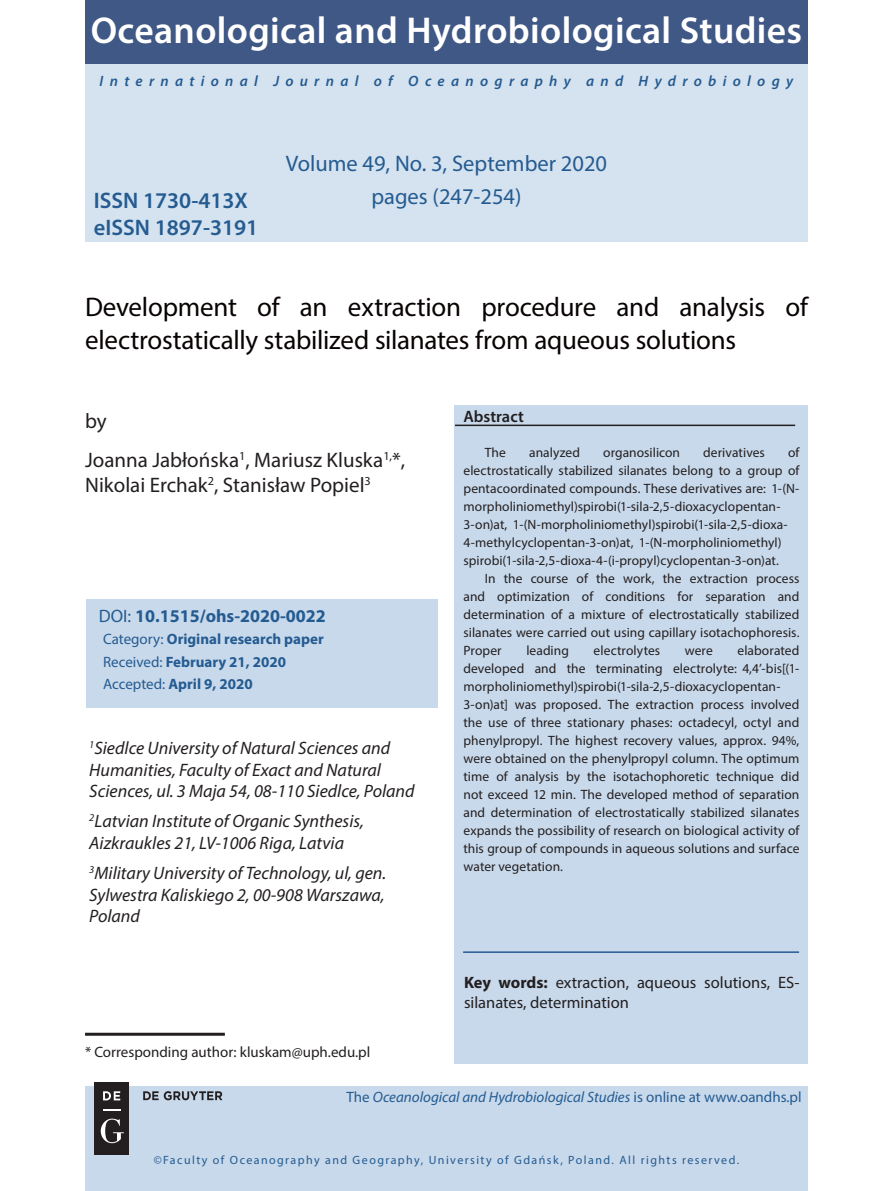
<style>
.page{position:relative;width:893px;height:1191px;background:#fff}
.page>*{position:absolute;margin:0;border:0;box-sizing:border-box;transform-origin:0 0}
.t1{font:600 37.5px "Myriad Pro";letter-spacing:.01em;color:#fff}
.t2{font:27px/32.4px "Myriad Pro";letter-spacing:-.01em;color:#080302}
.t3{font:22.5px "Myriad Pro";color:#245b91}
.t4{font:600 22.5px/27px "Myriad Pro";color:#245b91}
.t5{font:21px/25.2px "Myriad Pro";color:#231f20}
.t6{font:italic 18px/21.6px "Myriad Pro";color:#231f20}
.t7{font:700 18px "Myriad Pro";color:#245b91}
.t8{font:16.5px/19.8px "Myriad Pro";color:#231f20}
.t9{font:600 16.5px "Myriad Pro";color:#231f20}
.t10{font:700 15px/22.5px "Myriad Pro";color:#245b91}
.t11{font:italic 15px "Myriad Pro";color:#245b91}
.t12{font:italic 600 15px "Myriad Pro";letter-spacing:.42em;color:#245b91}
.t13{font:15px "Myriad Pro";color:#231f20}
.t14{font:13.5px/18px "Myriad Pro";letter-spacing:.005em;color:#231f20}
.t15{font:12px "Myriad Pro";letter-spacing:.12em;color:#245b91}
.s1{font-weight:400}
.s2{font-weight:700}
.s3{font-style:normal}
</style>
<div class="page">
<div style="left:85px;top:0;width:723px;height:242px;background:#d5e2ef"></div>
<div style="left:85px;top:1086px;width:723px;height:105px;background:#c8d9eb"></div>
<hr style="left:85px;top:1032px;width:140px;height:3px;background:#231f20">
<div style="left:86px;top:599px;width:351px;height:108px;background:#c8d9eb"></div>
<div style="left:455px;top:405px;width:353px;height:658px;background:#c8d9eb"></div>
<div style="left:94px;top:1082px;width:35px;height:73px;background:#231f20"></div>
<svg style="left:103px;top:1109px;width:17px;height:1px"></svg>
<svg style="left:103px;top:1091px;width:17px;height:9px"></svg>
<svg style="left:101px;top:1118px;width:23px;height:25px"></svg>
<svg style="left:143px;top:1091px;width:79px;height:9px"></svg>
<hr style="left:463px;top:951px;width:336px;height:2px;background:#245b91">
<hr style="left:455px;top:424px;width:340px;height:2px;background:#231f20">
<div style="left:85px;top:0;width:723px;height:64px;background:#405886"></div>
<h1 class="t1" style="left:91px;top:7px;width:713px">Oceanological and Hydrobiological Studies</h1>
<p class="t12" style="left:100px;top:71px;width:695px">International Journal of Oceanography and Hydrobiology</p>
<h3 class="t4" style="left:94px;top:186px;width:166px">ISSN 1730-413X eISSN 1897-3191</h3>
<h3 class="t3" style="left:286px;top:150px;width:323px">Volume 49, No. 3, September 2020</h3>
<h3 class="t3" style="left:371px;top:182px;width:152px">pages (247-254)</h3>
<h2 class="t2" style="left:85px;top:290px;width:724px">Development of an extraction procedure and analysis of electrostatically stabilized silanates from aqueous solutions</h2>
<h3 class="t5" style="left:85px;top:408px;width:23px">by</h3>
<h3 class="t5" style="left:85px;top:446px;width:322px">Joanna Jabłońska<sup>1</sup>, Mariusz Kluska<sup>1,</sup>*,<br>Nikolai Erchak<sup>2</sup>, Stanisław Popiel<sup>3</sup></h3>
<h3 class="t7" style="left:99px;top:604px;width:229px"><span class="s1">DOI:</span> 10.1515/ohs-2020-0022</h3>
<p class="t10" style="left:103px;top:627px;width:222px"><span class="s1">Category:</span> Original research paper<br><span class="s1">Received:</span> February 21, 2020<br><span class="s1">Accepted:</span> April 9, 2020</p>
<h3 class="t6" style="left:89px;top:737px;width:327px"><sup>1</sup>Siedlce University of Natural Sciences and<br>Humanities, Faculty of Exact and Natural<br>Sciences, ul. 3 Maja 54, 08-110 Siedlce, Poland</h3>
<h3 class="t6" style="left:89px;top:810px;width:276px"><sup>2</sup>Latvian Institute of Organic Synthesis,<br>Aizkraukles 21, LV-1006 Riga, Latvia</h3>
<h3 class="t6" style="left:89px;top:862px;width:299px;text-align:justify"><sup>3</sup>Military University of Technology, ul, gen.<br>Sylwestra Kaliskiego 2, 00-908 Warszawa, Poland</h3>
<p class="t13" style="left:85px;top:1042px;width:287px">* Corresponding author: kluskam@uph.edu.pl</p>
<p class="t9" style="left:463px;top:406px;width:62px">Abstract</p>
<p class="t14" style="left:485px;top:443px;width:23px">The</p>
<p class="t14" style="left:529px;top:443px;width:52px">analyzed</p>
<p class="t14" style="left:603px;top:443px;width:78px">organosilicon</p>
<p class="t14" style="left:703px;top:443px;width:63px">derivatives</p>
<p class="t14" style="left:463px;top:443px;width:337px;text-indent:325px">of electrostatically stabilized silanates belong to a group of pentacoordinated compounds. These derivatives are: 1-(N&shy;morpholiniomethyl)spirobi(1-sila-2,5-dioxacyclopentan-3-on)at, 1-(N-morpholiniomethyl)spirobi(1-sila-2,5-dioxa-4-methylcyclopentan-3-on)at, 1-(N-morpholiniomethyl) spirobi(1-sila-2,5-dioxa-4-(i-propyl)cyclopentan-3-on)at.</p>
<p class="t14" style="left:463px;top:569px;width:337px;text-align:justify;text-indent:21px">In the course of the work, the extraction process and optimization of conditions for separation and determination of a mixture of electrostatically stabilized silanates were carried out using capillary isotachophoresis.<br>Proper</p>
<p class="t14" style="left:463px;top:641px;width:337px;text-indent:274px">elaborated developed and the terminating electrolyte: 4,4’-bis[(1- morpholiniomethyl)spirobi(1-sila-2,5-dioxacyclopentan-3-on)at] was proposed. The extraction process involved the use of three stationary phases: octadecyl, octyl and phenylpropyl. The highest recovery values, approx. 94%, were obtained on the phenylpropyl column. The optimum time of analysis by the isotachophoretic technique did not exceed 12 min. The developed method of separation and determination of electrostatically stabilized silanates expands the possibility of research on biological activity of this group of compounds in aqueous solutions and surface water vegetation.</p>
<p class="t14" style="left:526px;top:641px;width:44px">leading</p>
<p class="t14" style="left:594px;top:641px;width:68px">electrolytes</p>
<p class="t14" style="left:685px;top:641px;width:29px">were</p>
<p class="t8" style="left:464px;top:972px;width:337px"><span class="s2">Key words:</span> extraction, aqueous solutions, ES&shy;silanates, determination</p>
<p class="t11" style="left:346px;top:1088px;width:457px"><span class="s3">The</span> Oceanological and Hydrobiological Studies <span class="s3">is online at www.oandhs.pl</span></p>
<p class="t15" style="left:154px;top:1152px;width:587px">©Faculty of Oceanography and Geography, University of Gdańsk, Poland. All rights reserved.</p>
</div>
